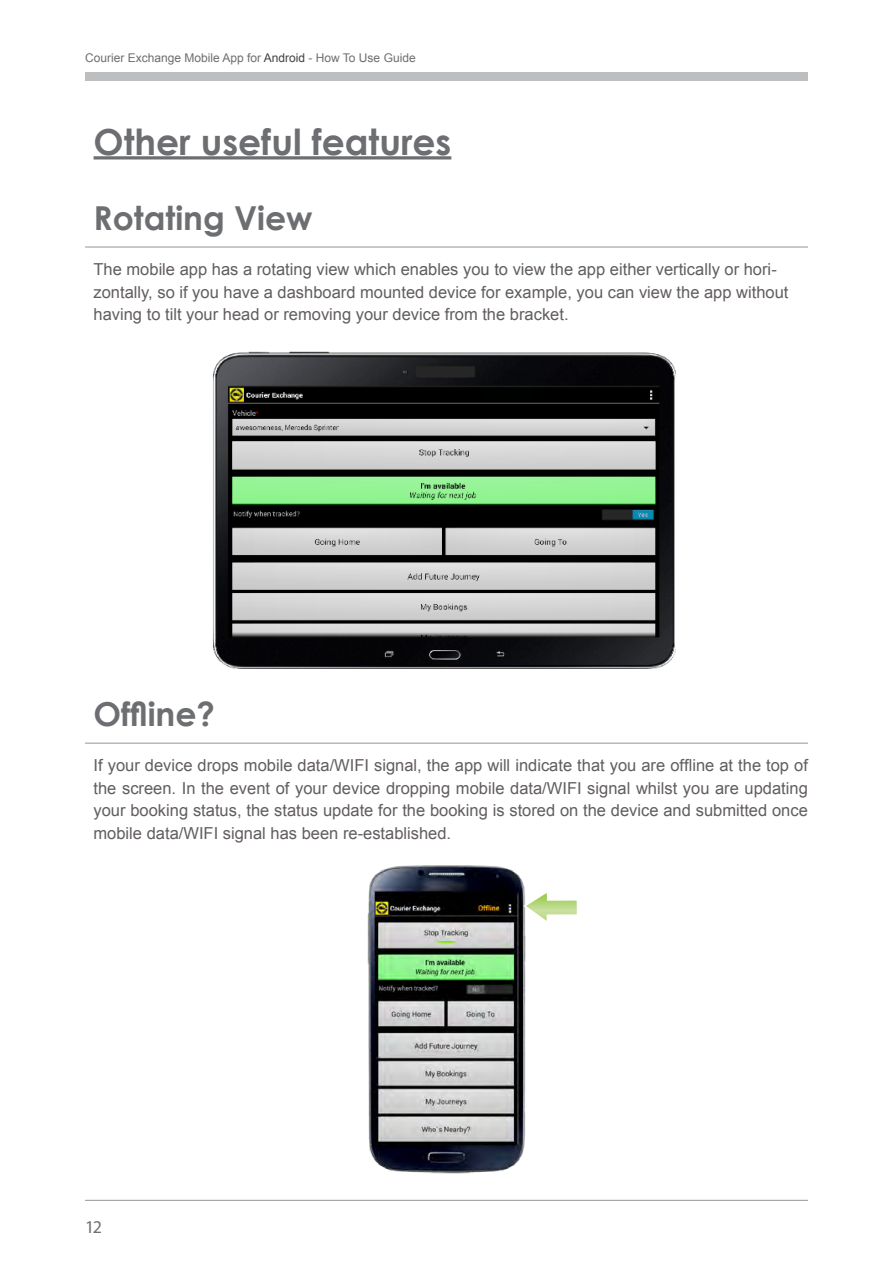
<style>
.page{position:relative;width:893px;height:1263px;background:#fff}
.page>*{position:absolute;margin:0;border:0;box-sizing:border-box;transform-origin:0 0}
.t1{font:700 36px "Century Gothic";color:#6d6e71}
.t2{font:700 33px "Century Gothic";color:#6d6e71}
.t3{font:18px "Myriad Pro";color:#6d6e71}
.t4{font:16.5px/22.5px "Arial";color:#625d5e;text-align:justify}
.t5{font:12px "Arial";color:#6d6e71}
.s1{color:#414042}
</style>
<div class="page">
<hr style="left:85px;top:1200px;width:723px;height:1px;background:#939598">
<div style="left:85px;top:72px;width:723px;height:9px;background:#bcbec0"></div>
<img style="left:367px;top:865px;width:159px;height:309px">
<hr style="left:85px;top:743px;width:723px;height:1px;background:#939598">
<svg style="left:522px;top:889px;width:55px;height:36px"></svg>
<hr style="left:94px;top:156px;width:357px;height:3px;background:#6d6e71">
<hr style="left:85px;top:247px;width:723px;height:1px;background:#939598">
<img style="left:214px;top:351px;width:461px;height:317px">
<p class="t5" style="left:85px;top:49px;width:332px">Courier Exchange Mobile App for <span class="s1">Android</span> - How To Use Guide</p>
<h1 class="t1" style="left:94px;top:114px;width:359px">Other useful features</h1>
<h2 class="t2" style="left:94px;top:193px;width:221px">Rotating View</h2>
<p class="t4" style="left:94px;top:258px;width:696px;text-align:left">The mobile app has a rotating view which enables you to view the app either vertically or hori&shy;zontally, so if you have a dashboard mounted device for example, you can view the app without having to tilt your head or removing your device from the bracket.</p>
<h2 class="t2" style="left:94px;top:689px;width:123px">Offline?</h2>
<p class="t4" style="left:94px;top:754px;width:716px">If your device drops mobile data/WIFI signal, the app will indicate that you are offline at the top of the screen. In the event of your device dropping mobile data/WIFI signal whilst you are updating your booking status, the status update for the booking is stored on the device and submitted once mobile data/WIFI signal has been re-established.</p>
<p class="t3" style="left:85px;top:1216px;width:18px">12</p>
</div>
